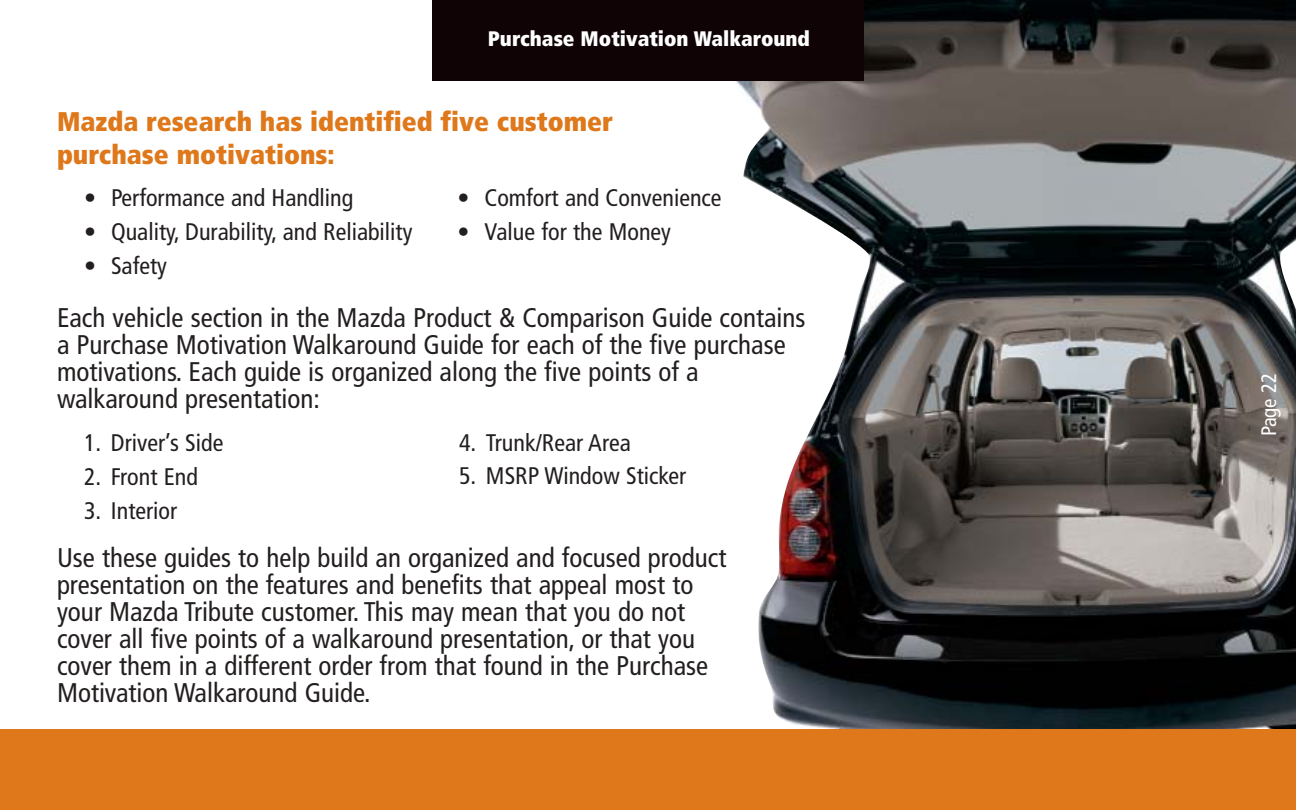
<style>
.page{position:relative;width:1296px;height:810px;background:#fff}
.page>*{position:absolute;margin:0;border:0;box-sizing:border-box;transform-origin:0 0}
.t1{font:condensed 27px/27px "Frutiger";color:#231f1f}
.t2{font:900 condensed 27px/32.4px "Frutiger";color:#de781b}
.t3{font:condensed 24px "Frutiger";color:#231f1f}
.t4{font:900 condensed 21px "Frutiger";color:#fff}
.t5{font:condensed 21px "Frutiger";color:#fff}
</style>
<div class="page">
<img style="left:735px;top:0;width:561px;height:729px">
<div style="left:0;top:729px;width:1296px;height:81px;background:#de781b"></div>
<div style="left:432px;top:0;width:432px;height:81px;background:#0f0306"></div>
<p class="t4" style="left:488px;top:30px;width:324px">Purchase Motivation Walkaround</p>
<p class="t2" style="left:57px;top:108px;width:558px">Mazda research has identified five customer purchase motivations:</p>
<p class="t3" style="left:84px;top:188px;width:271px">• Performance and Handling</p>
<p class="t3" style="left:84px;top:222px;width:330px">• Quality, Durability, and Reliability</p>
<p class="t3" style="left:84px;top:256px;width:84px">• Safety</p>
<p class="t1" style="left:57px;top:306px;width:750px">Each vehicle section in the Mazda Product &amp; Comparison Guide contains a Purchase Motivation Walkaround Guide for each of the five purchase motivations. Each guide is organized along the five points of a walkaround presentation:</p>
<p class="t3" style="left:84px;top:433px;width:141px">1. Driver’s Side</p>
<p class="t3" style="left:84px;top:467px;width:116px">2. Front End</p>
<p class="t3" style="left:84px;top:501px;width:95px">3. Interior</p>
<p class="t1" style="left:57px;top:547px;width:671px">Use these guides to help build an organized and focused product presentation on the features and benefits that appeal most to your Mazda Tribute customer. This may mean that you do not cover all five points of a walkaround presentation, or that you cover them in a different order from that found in the Purchase Motivation Walkaround Guide.</p>
<p class="t3" style="left:458px;top:188px;width:266px">• Comfort and Convenience</p>
<p class="t3" style="left:458px;top:222px;width:215px">• Value for the Money</p>
<p class="t3" style="left:459px;top:433px;width:173px">4. Trunk/Rear Area</p>
<p class="t3" style="left:459px;top:466px;width:229px">5. MSRP Window Sticker</p>
<p class="t5" style="left:1260px;top:436px;width:65px;rotate:-90deg">Page 22</p>
</div>
